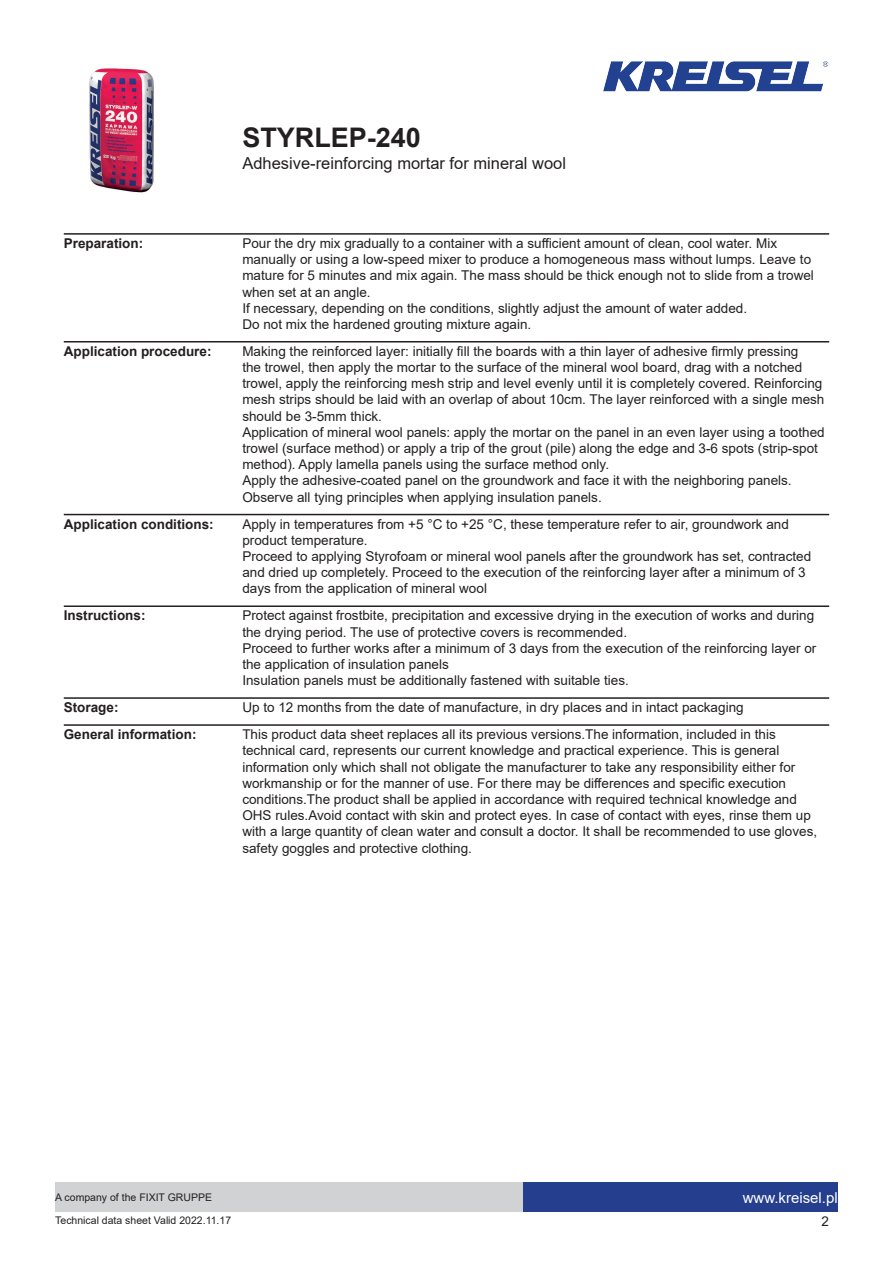
<style>
.page{position:relative;width:893px;height:1263px;background:#fff}
.page>*{position:absolute;margin:0;border:0;box-sizing:border-box;transform-origin:0 0}
.t1{font:700 27px "Arial";color:#231f20}
.t2{font:16.5px "Arial";color:#231f20}
.t3{font:15px "Arial";color:#fff}
.t4{font:13.5px/16.2px "Arial";color:#231f20}
.t5{font:700 13.5px "Arial";color:#231f20}
.t6{font:10.5px "Arial";color:#231f20}
</style>
<div class="page">
<img style="left:89px;top:68px;width:65px;height:125px">
<img style="left:603px;top:61px;width:226px;height:31px">
<div style="left:523px;top:1182px;width:315px;height:30px;background:#253f8e"></div>
<div style="left:55px;top:1182px;width:468px;height:30px;background:#d1d2d4"></div>
<hr style="left:64px;top:233px;width:765px;height:2px;background:#231f20">
<hr style="left:64px;top:341px;width:765px;height:1px;background:#231f20">
<hr style="left:64px;top:514px;width:765px;height:1px;background:#231f20">
<hr style="left:64px;top:605px;width:765px;height:2px;background:#231f20">
<hr style="left:64px;top:697px;width:765px;height:2px;background:#231f20">
<hr style="left:64px;top:724px;width:765px;height:2px;background:#231f20">
<h1 class="t1" style="left:242px;top:119px;width:180px">STYRLEP-240</h1>
<p class="t2" style="left:242px;top:152px;width:325px">Adhesive-reinforcing mortar for mineral wool</p>
<p class="t5" style="left:64px;top:234px;width:81px">Preparation:</p>
<p class="t4" style="left:242px;top:235px;width:573px">Pour the dry mix gradually to a container with a sufficient amount of clean, cool water. Mix manually or using a low-speed mixer to produce a homogeneous mass without lumps. Leave to mature for 5 minutes and mix again. The mass should be thick enough not to slide from a trowel when set at an angle.<br>If necessary, depending on the conditions, slightly adjust the amount of water added.<br>Do not mix the hardened grouting mixture again.</p>
<p class="t5" style="left:64px;top:342px;width:149px">Application procedure:</p>
<p class="t4" style="left:242px;top:343px;width:584px">Making the reinforced layer: initially fill the boards with a thin layer of adhesive firmly pressing<br>the trowel, then apply the mortar to the surface of the mineral wool board, drag with a notched trowel, apply the reinforcing mesh strip and level evenly until it is completely covered. Reinforcing mesh strips should be laid with an overlap of about 10cm. The layer reinforced with a single mesh should be 3-5mm thick.<br>Application of mineral wool panels: apply the mortar on the panel in an even layer using a toothed trowel (surface method) or apply a trip of the grout (pile) along the edge and 3-6 spots (strip-spot method). Apply lamella panels using the surface method only.<br>Apply the adhesive-coated panel on the groundwork and face it with the neighboring panels.<br>Observe all tying principles when applying insulation panels.</p>
<p class="t5" style="left:64px;top:514px;width:152px">Application conditions:</p>
<p class="t4" style="left:242px;top:516px;width:570px">Apply in temperatures from +5 °C to +25 °C, these temperature refer to air, groundwork and product temperature.<br>Proceed to applying Styrofoam or mineral wool panels after the groundwork has set, contracted and dried up completely. Proceed to the execution of the reinforcing layer after a minimum of 3 days from the application of mineral wool</p>
<p class="t5" style="left:64px;top:606px;width:83px">Instructions:</p>
<p class="t4" style="left:242px;top:607px;width:575px">Protect against frostbite, precipitation and excessive drying in the execution of works and during the drying period. The use of protective covers is recommended.<br>Proceed to further works after a minimum of 3 days from the execution of the reinforcing layer or the application of insulation panels<br>Insulation panels must be additionally fastened with suitable ties.</p>
<p class="t5" style="left:64px;top:698px;width:56px">Storage:</p>
<p class="t4" style="left:242px;top:699px;width:503px">Up to 12 months from the date of manufacture, in dry places and in intact packaging</p>
<p class="t5" style="left:64px;top:725px;width:134px">General information:</p>
<p class="t4" style="left:242px;top:726px;width:576px">This product data sheet replaces all its previous versions.The information, included in this technical card, represents our current knowledge and practical experience. This is general information only which shall not obligate the manufacturer to take any responsibility either for workmanship or for the manner of use. For there may be differences and specific execution conditions.The product shall be applied in accordance with required technical knowledge and OHS rules.Avoid contact with skin and protect eyes. In case of contact with eyes, rinse them up with a large quantity of clean water and consult a doctor. It shall be recommended to use gloves, safety goggles and protective clothing.</p>
<p class="t6" style="left:55px;top:1190px;width:158px">A company of the FIXIT GRUPPE</p>
<p class="t3" style="left:743px;top:1187px;width:97px">www.kreisel.pl</p>
<p class="t6" style="left:55px;top:1213px;width:177px">Technical data sheet Valid 2022.11.17</p>
<p class="t4" style="left:821px;top:1213px;width:9px">2</p>
</div>
